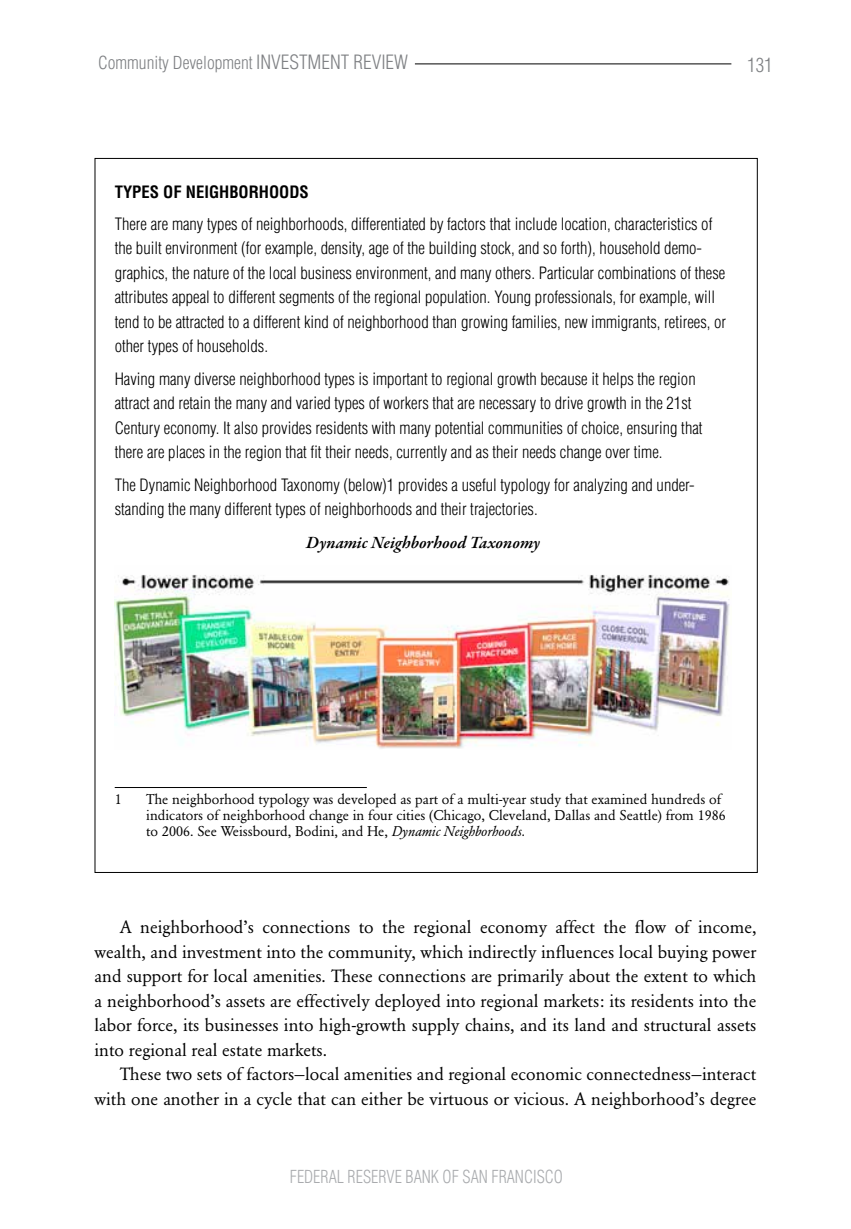
<style>
.page{position:relative;width:851px;height:1229px;background:#fff}
.page>*{position:absolute;margin:0;border:0;box-sizing:border-box;transform-origin:0 0}
.t1{font:300 condensed 19.25px "Helvetica";color:#7e8083}
.t2{font:17.5px/24.5px "Garamond BE";color:#000;text-align:justify}
.t3{font:300 condensed 17.5px "Helvetica";color:#7e8083}
.t4{font:300 condensed 17.5px "Helvetica";color:#a9abae;scale:.93 1}
.t5{font:italic 600 17.5px "Garamond Premr Pro";letter-spacing:-.005em;color:#000}
.t6{font:300 condensed 16.62px/24.5px "Helvetica";color:#000}
.t7{font:700 condensed 16.62px "Helvetica";color:#000}
.t8{font:14px/16.1px "Garamond BE";color:#000}
.s1{font-size:19.25px}
.s2{font-style:italic}
</style>
<div class="page">
<hr style="left:415px;top:63px;width:316px;height:1px;background:#000">
<img style="left:115px;top:574px;width:615px;height:175px">
<hr style="left:115px;top:787px;width:252px;height:1px;background:#000">
<p class="t3" style="left:98px;top:53px;width:311px">Community Development <span class="s1">INVESTMENT REVIEW</span></p>
<p class="t1" style="left:747px;top:53px;width:27px">131</p>
<p class="t7" style="left:115px;top:181px;width:195px">TYPES OF NEIGHBORHOODS</p>
<p class="t6" style="left:115px;top:211px;width:613px">There are many types of neighborhoods, differentiated by factors that include location, characteristics of the built environment (for example, density, age of the building stock, and so forth), household demo&shy;graphics, the nature of the local business environment, and many others. Particular combinations of these attributes appeal to different segments of the regional population. Young professionals, for example, will tend to be attracted to a different kind of neighborhood than growing families, new immigrants, retirees, or other types of households.</p>
<p class="t6" style="left:115px;top:366px;width:589px">Having many diverse neighborhood types is important to regional growth because it helps the region attract and retain the many and varied types of workers that are necessary to drive growth in the 21st Century economy. It also provides residents with many potential communities of choice, ensuring that there are places in the region that fit their needs, currently and as their needs change over time.</p>
<p class="t6" style="left:115px;top:472px;width:581px">The Dynamic Neighborhood Taxonomy (below)1 provides a useful typology for analyzing and under&shy;standing the many different types of neighborhoods and their trajectories.</p>
<p class="t5" style="left:306px;top:531px;width:235px">Dynamic Neighborhood Taxonomy</p>
<p class="t8" style="left:115px;top:791px;width:8px">1</p>
<p class="t8" style="left:146px;top:791px;width:581px">The neighborhood typology was developed as part of a multi-year study that examined hundreds of indicators of neighborhood change in four cities (Chicago, Cleveland, Dallas and Seattle) from 1986 to 2006. See Weissbourd, Bodini, and He, <span class="s2">Dynamic Neighborhoods.</span></p>
<p class="t2" style="left:94px;top:915px;width:663px;text-indent:25px">A neighborhood’s connections to the regional economy affect the flow of income, wealth, and investment into the community, which indirectly influences local buying power and support for local amenities. These connections are primarily about the extent to which a neighborhood’s assets are effectively deployed into regional markets: its residents into the labor force, its businesses into high-growth supply chains, and its land and structural assets into regional real estate markets.</p>
<p class="t2" style="left:94px;top:1062px;width:663px;text-align:right">These two sets of factors—local amenities and regional economic connectedness—interact with one another in a cycle that can either be virtuous or vicious. A neighborhood’s degree</p>
<p class="t4" style="left:290px;top:1166px;width:295px">FEDERAL RESERVE BANK OF SAN FRANCISCO</p>
</div>
